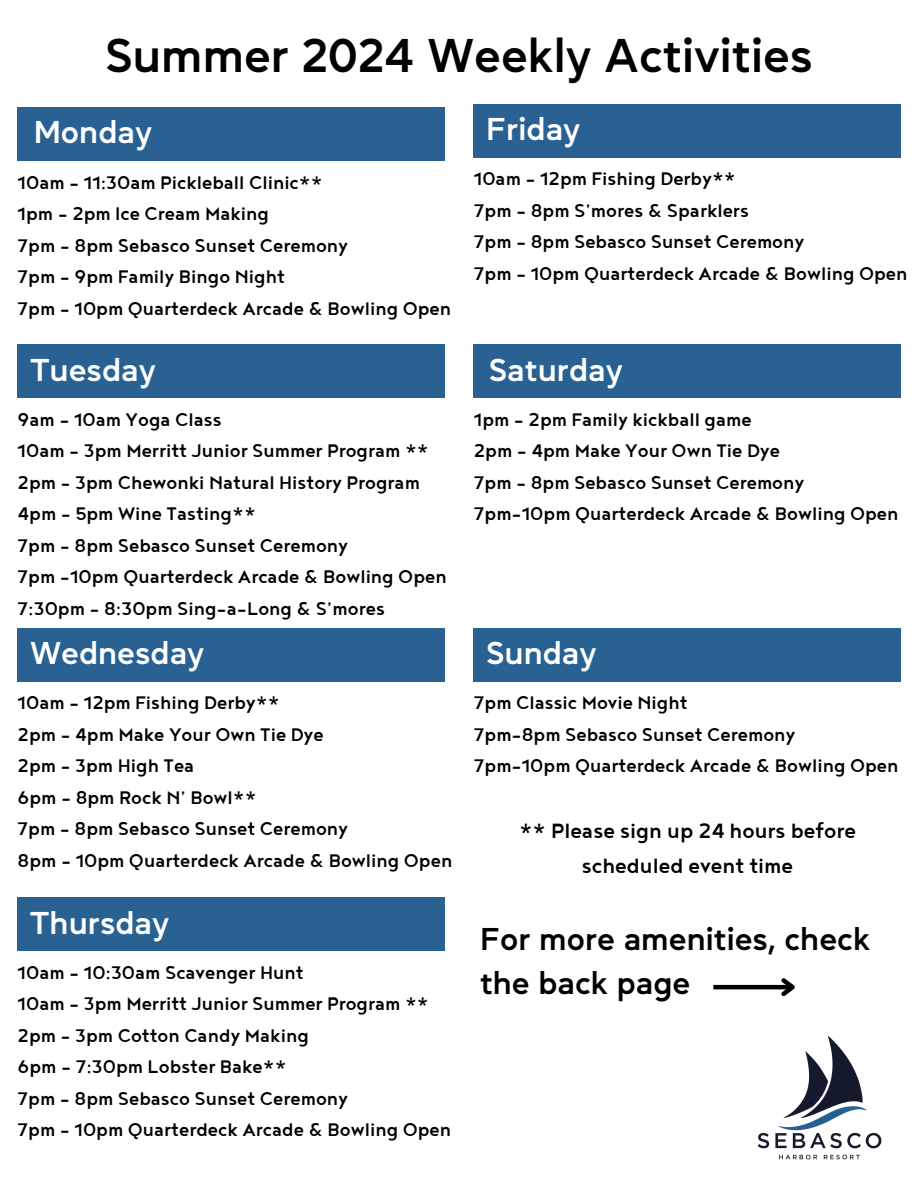
<style>
.page{position:relative;width:918px;height:1188px;background:#fff}
.page>*{position:absolute;margin:0;border:0;box-sizing:border-box;transform-origin:0 0}
.t1{font:600 47.25px "Daikon";color:#000}
.t2{font:600 31.5px "Daikon";color:#fff}
.t3{font:600 31.5px/43.8px "Daikon";color:#000}
.t4{font:500 25.5px/34.8px "Noyh";color:#000;text-align:center}
.t5{font:500 22.5px "Noyh";color:#000}
</style>
<div class="page">
<img style="left:757px;top:1035px;width:125px;height:125px">
<div style="left:18px;top:107px;width:427px;height:53px;background:#296292"></div>
<div style="left:18px;top:897px;width:427px;height:54px;background:#296292"></div>
<div style="left:18px;top:344px;width:427px;height:54px;background:#296292"></div>
<div style="left:18px;top:628px;width:427px;height:53px;background:#296292"></div>
<div style="left:474px;top:104px;width:427px;height:53px;background:#296292"></div>
<div style="left:474px;top:344px;width:427px;height:54px;background:#296292"></div>
<div style="left:474px;top:628px;width:427px;height:53px;background:#296292"></div>
<hr style="left:713px;top:985px;width:80px;height:4px;background:#000">
<svg style="left:777px;top:978px;width:18px;height:19px"></svg>
<h2 class="t1" style="left:105px;top:31px;width:709px">Summer 2024 Weekly Activities</h2>
<p class="t2" style="left:34px;top:117px;width:120px">Monday</p>
<p class="t5" style="left:18px;top:171px;width:307px">10am - 11:30am Pickleball Clinic**</p>
<p class="t5" style="left:18px;top:203px;width:253px">1pm - 2pm Ice Cream Making</p>
<p class="t5" style="left:18px;top:234px;width:332px">7pm - 8pm Sebasco Sunset Ceremony</p>
<p class="t5" style="left:18px;top:266px;width:269px">7pm - 9pm Family Bingo Night</p>
<h2 class="t5" style="left:18px;top:297px;width:435px">7pm - 10pm Quarterdeck Arcade &amp; Bowling Open</h2>
<p class="t2" style="left:486px;top:113px;width:96px">Friday</p>
<p class="t5" style="left:474px;top:168px;width:264px">10am - 12pm Fishing Derby**</p>
<h2 class="t5" style="left:474px;top:200px;width:277px">7pm – 8pm S’mores &amp; Sparklers</h2>
<p class="t5" style="left:474px;top:231px;width:332px">7pm - 8pm Sebasco Sunset Ceremony</p>
<p class="t5" style="left:474px;top:263px;width:435px">7pm - 10pm Quarterdeck Arcade &amp; Bowling Open</p>
<p class="t2" style="left:30px;top:354px;width:127px">Tuesday</p>
<p class="t5" style="left:18px;top:409px;width:205px">9am - 10am Yoga Class</p>
<p class="t5" style="left:18px;top:440px;width:413px">10am – 3pm Merritt Junior Summer Program **</p>
<p class="t5" style="left:18px;top:472px;width:404px">2pm - 3pm Chewonki Natural History Program</p>
<p class="t5" style="left:18px;top:503px;width:240px">4pm - 5pm Wine Tasting**</p>
<h2 class="t5" style="left:18px;top:535px;width:332px">7pm - 8pm Sebasco Sunset Ceremony</h2>
<p class="t5" style="left:18px;top:566px;width:431px">7pm -10pm Quarterdeck Arcade &amp; Bowling Open</p>
<p class="t5" style="left:18px;top:598px;width:369px">7:30pm – 8:30pm Sing-a-Long &amp; S’mores</p>
<p class="t2" style="left:30px;top:637px;width:176px">Wednesday</p>
<p class="t5" style="left:18px;top:692px;width:264px">10am - 12pm Fishing Derby**</p>
<p class="t5" style="left:18px;top:724px;width:308px">2pm - 4pm Make Your Own Tie Dye</p>
<p class="t5" style="left:18px;top:755px;width:178px">2pm - 3pm High Tea</p>
<h2 class="t5" style="left:18px;top:787px;width:241px">6pm - 8pm Rock N’ Bowl**</h2>
<p class="t5" style="left:18px;top:818px;width:332px">7pm - 8pm Sebasco Sunset Ceremony</p>
<p class="t5" style="left:18px;top:850px;width:436px">8pm - 10pm Quarterdeck Arcade &amp; Bowling Open</p>
<p class="t2" style="left:30px;top:907px;width:141px">Thursday</p>
<p class="t5" style="left:18px;top:962px;width:288px">10am - 10:30am Scavenger Hunt</p>
<p class="t5" style="left:18px;top:993px;width:413px">10am – 3pm Merritt Junior Summer Program **</p>
<p class="t5" style="left:18px;top:1025px;width:293px">2pm - 3pm Cotton Candy Making</p>
<h2 class="t5" style="left:18px;top:1056px;width:271px">6pm - 7:30pm Lobster Bake**</h2>
<p class="t5" style="left:18px;top:1088px;width:332px">7pm - 8pm Sebasco Sunset Ceremony</p>
<p class="t5" style="left:18px;top:1119px;width:435px">7pm - 10pm Quarterdeck Arcade &amp; Bowling Open</p>
<p class="t2" style="left:489px;top:354px;width:136px">Saturday</p>
<h3 class="t5" style="left:474px;top:409px;width:279px">1pm - 2pm Family kickball game</h3>
<h2 class="t5" style="left:474px;top:440px;width:308px">2pm - 4pm Make Your Own Tie Dye</h2>
<p class="t5" style="left:474px;top:472px;width:332px">7pm - 8pm Sebasco Sunset Ceremony</p>
<p class="t5" style="left:474px;top:503px;width:426px">7pm-10pm Quarterdeck Arcade &amp; Bowling Open</p>
<p class="t2" style="left:486px;top:637px;width:112px">Sunday</p>
<p class="t5" style="left:474px;top:692px;width:215px">7pm Classic Movie Night</p>
<p class="t5" style="left:474px;top:724px;width:323px">7pm-8pm Sebasco Sunset Ceremony</p>
<p class="t5" style="left:474px;top:755px;width:426px">7pm-10pm Quarterdeck Arcade &amp; Bowling Open</p>
<h2 class="t4" style="left:519px;top:814px;width:338px">** Please sign up 24 hours before scheduled event time</h2>
<p class="t3" style="left:480px;top:917px;width:392px">For more amenities, check the back page</p>
</div>
